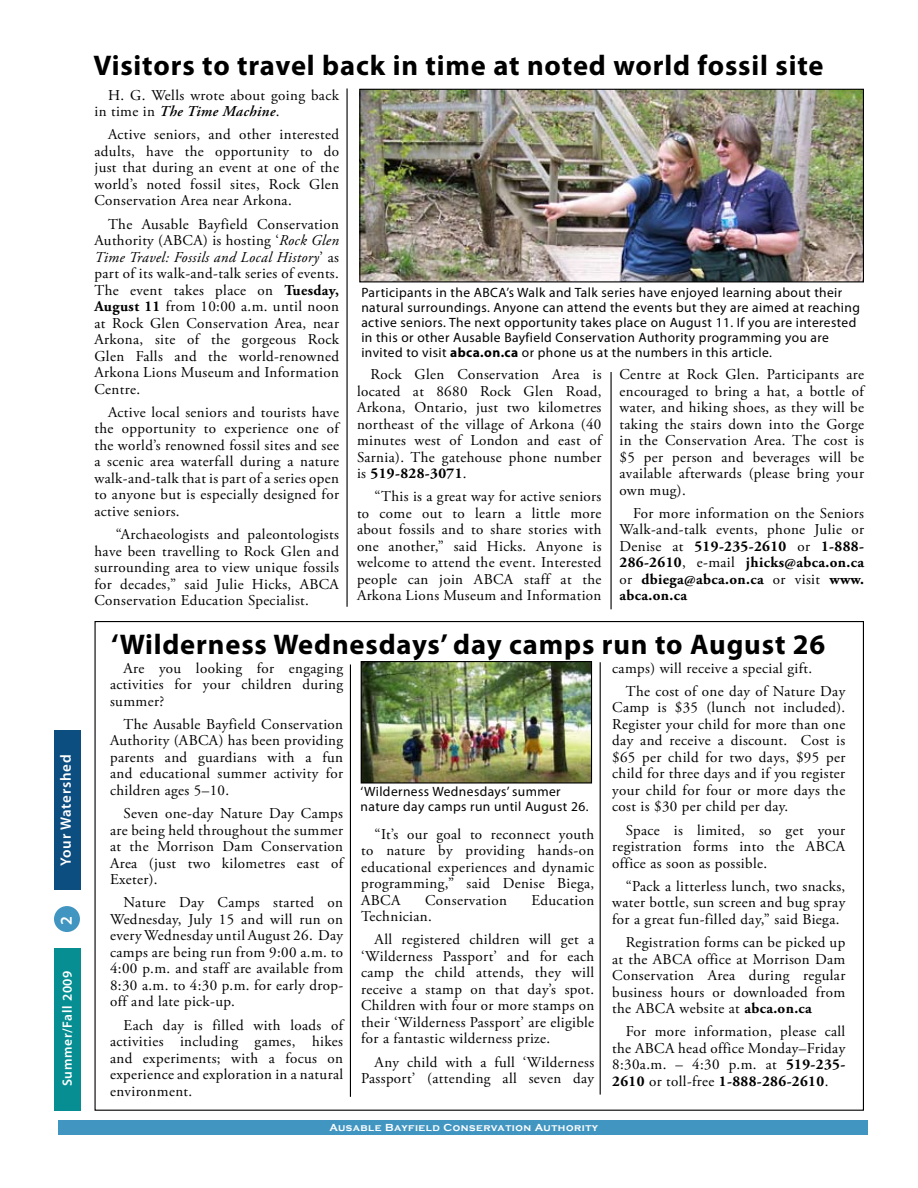
<style>
.page{position:relative;width:918px;height:1188px;background:#fff}
.page>*{position:absolute;margin:0;border:0;box-sizing:border-box;transform-origin:0 0}
.t1{font:700 28.5px "Myriad Pro";letter-spacing:.03em;color:#000}
.t2{font:600 16.5px "Myriad Pro";color:#fff}
.t3{font:15px/16.5px "Adobe Garamond Pro";letter-spacing:.025em;color:#000;text-align:justify}
.t4{font:600 15px "Myriad Pro";letter-spacing:.05em;color:#fff}
.t5{font:13.5px/15px "Myriad Pro";letter-spacing:.03em;color:#000}
.t6{font:600 13.5px "Myriad Pro";letter-spacing:.05em;color:#fff}
.t7{font:700 10.5px "Copperplate Gothic";letter-spacing:.05em;color:#fff}
.s1{font-weight:600;font-style:italic}
.s2{font-style:italic}
.s3{font-weight:700}
</style>
<div class="page">
<div style="left:54px;top:948px;width:27px;height:162px;background:#068e92"></div>
<div style="left:54px;top:906px;width:26px;height:26px;background:#4195c1;border-radius:50%"></div>
<div style="left:54px;top:730px;width:27px;height:160px;background:#0d4e81"></div>
<div style="left:58px;top:1121px;width:810px;height:14px;background:#4195c1"></div>
<img style="left:361px;top:91px;width:501px;height:189px">
<div style="left:359px;top:89px;width:505px;height:193px;border:1px solid #000"></div>
<img style="left:363px;top:663px;width:227px;height:119px">
<div style="left:361px;top:661px;width:231px;height:123px;border:1px solid #000"></div>
<hr style="left:346px;top:88px;width:2px;height:519px;background:#000">
<hr style="left:610px;top:372px;width:2px;height:237px;background:#000">
<hr style="left:350px;top:664px;width:1px;height:433px;background:#000">
<hr style="left:600px;top:662px;width:1px;height:433px;background:#000">
<p class="t4" style="left:56px;top:866px;width:113px;rotate:-90deg">Your Watershed</p>
<p class="t2" style="left:56px;top:925px;width:10px;rotate:-90deg">2</p>
<p class="t6" style="left:59px;top:1086px;width:117px;rotate:-90deg">Summer/Fall 2009</p>
<h1 class="t1" style="left:93px;top:47px;width:732px">Visitors to travel back in time at noted world fossil site</h1>
<p class="t3" style="left:94px;top:87px;width:246px;text-indent:14px">H. G. Wells wrote about going back in time in <span class="s1">The Time Machine</span>.</p>
<p class="t3" style="left:94px;top:127px;width:246px;text-indent:14px">Active seniors, and other interested adults, have the opportunity to do just that during an event at one of the world’s noted fossil sites, Rock Glen Conservation Area near Arkona.</p>
<p class="t3" style="left:94px;top:216px;width:246px;text-indent:14px">The Ausable Bayfield Conservation Authority (ABCA) is hosting ‘<span class="s2">Rock Glen Time Travel: Fossils and Local History</span>’ as part of its walk-and-talk series of events.<br>The event takes place on <span class="s3">Tuesday, August 11</span> from 10:00 a.m. until noon at Rock Glen Conservation Area, near Arkona, site of the gorgeous Rock Glen Falls and the world-renowned Arkona Lions Museum and Information Centre.</p>
<p class="t3" style="left:94px;top:404px;width:246px;text-indent:14px">Active local seniors and tourists have the opportunity to experience one of the world’s renowned fossil sites and see a scenic area waterfall during a nature walk-and-talk that is part of a series open to anyone but is especially designed for active seniors.</p>
<p class="t3" style="left:94px;top:527px;width:246px;text-indent:21px">“Archaeologists and paleontologists have been travelling to Rock Glen and surrounding area to view unique fossils for decades,” said Julie Hicks, ABCA Conservation Education Specialist.</p>
<p class="t5" style="left:361px;top:285px;width:500px">Participants in the ABCA’s Walk and Talk series have enjoyed learning about their natural surroundings. Anyone can attend the events but they are aimed at reaching active seniors. The next opportunity takes place on August 11. If you are interested in this or other Ausable Bayfield Conservation Authority programming you are invited to visit <span class="s3">abca.on.ca</span> or phone us at the numbers in this article.</p>
<p class="t3" style="left:357px;top:367px;width:246px;text-indent:14px">Rock Glen Conservation Area is located at 8680 Rock Glen Road, Arkona, Ontario, just two kilometres northeast of the village of Arkona (40 minutes west of London and east of Sarnia). The gatehouse phone number is <span class="s3">519-828-3071</span>.</p>
<p class="t3" style="left:357px;top:489px;width:246px;text-indent:18px">“This is a great way for active seniors to come out to learn a little more about fossils and to share stories with one another,” said Hicks. Anyone is welcome to attend the event. Interested people can join ABCA staff at the Arkona Lions Museum and Information</p>
<p class="t3" style="left:620px;top:367px;width:246px">Centre at Rock Glen. Participants are encouraged to bring a hat, a bottle of water, and hiking shoes, as they will be taking the stairs down into the Gorge in the Conservation Area. The cost is $5 per person and beverages will be available afterwards (please bring your own mug).</p>
<p class="t3" style="left:620px;top:506px;width:246px;text-indent:14px">For more information on the Seniors Walk-and-talk events, phone Julie or Denise at <span class="s3">519-235-2610</span> or <span class="s3">1-888- 286-2610</span>, e-mail <span class="s3">jhicks@abca.on.ca </span>or <span class="s3">dbiega@abca.on.ca</span> or visit <span class="s3">www. abca.on.ca</span></p>
<h1 class="t1" style="left:111px;top:626px;width:716px">‘Wilderness Wednesdays’ day camps run to August 26</h1>
<p class="t3" style="left:110px;top:660px;width:235px;text-indent:14px">Are you looking for engaging activities for your children during summer?</p>
<p class="t3" style="left:110px;top:717px;width:235px;text-indent:14px">The Ausable Bayfield Conservation Authority (ABCA) has been providing parents and guardians with a fun and educational summer activity for children ages 5–10.</p>
<p class="t3" style="left:110px;top:806px;width:235px;text-indent:14px">Seven one-day Nature Day Camps are being held throughout the summer at the Morrison Dam Conservation Area (just two kilometres east of Exeter).</p>
<p class="t3" style="left:110px;top:895px;width:235px;text-indent:14px">Nature Day Camps started on Wednesday, July 15 and will run on every Wednesday until August 26. Day camps are being run from 9:00 a.m. to 4:00 p.m. and staff are available from 8:30 a.m. to 4:30 p.m. for early drop&shy;off and late pick-up.</p>
<p class="t3" style="left:110px;top:1017px;width:235px;text-indent:14px">Each day is filled with loads of activities including games, hikes and experiments; with a focus on experience and exploration in a natural environment.</p>
<p class="t3" style="left:626px;top:657px;width:221px;line-height:23.2px;text-indent:-14px">camps) will receive a special gift.<br>The cost of one day of Nature Day</p>
<p class="t3" style="left:612px;top:700px;width:235px">Camp is $35 (lunch not included).<br>Register your child for more than one day and receive a discount. Cost is $65 per child for two days, $95 per child for three days and if you register your child for four or more days the cost is $30 per child per day.</p>
<p class="t3" style="left:612px;top:822px;width:235px;text-indent:14px">Space is limited, so get your registration forms into the ABCA office as soon as possible.</p>
<p class="t3" style="left:612px;top:879px;width:235px;text-indent:14px">“Pack a litterless lunch, two snacks, water bottle, sun screen and bug spray for a great fun-filled day,” said Biega.</p>
<p class="t3" style="left:612px;top:935px;width:235px;text-indent:14px">Registration forms can be picked up at the ABCA office at Morrison Dam Conservation Area during regular business hours or downloaded from the ABCA website at <span class="s3">abca.on.ca</span></p>
<p class="t3" style="left:612px;top:1024px;width:235px;text-indent:14px">For more information, please call the ABCA head office Monday–Friday 8:30a.m. – 4:30 p.m. at <span class="s3">519-235- 2610</span> or toll-free <span class="s3">1-888-286-2610</span>.</p>
<p class="t5" style="left:361px;top:784px;width:229px">‘Wilderness Wednesdays’ summer nature day camps run until August 26.</p>
<p class="t3" style="left:361px;top:826px;width:235px;text-indent:14px">“It’s our goal to reconnect youth to nature by providing hands-on educational experiences and dynamic programming,” said Denise Biega, ABCA</p>
<p class="t3" style="left:425px;top:892px;width:83px">Conservation</p>
<p class="t3" style="left:532px;top:892px;width:64px">Education</p>
<p class="t3" style="left:375px;top:905px;width:221px;line-height:23.2px;text-indent:-14px">Technician.<br>All registered children will get a</p>
<p class="t3" style="left:361px;top:948px;width:235px">‘Wilderness Passport’ and for each camp the child attends, they will receive a stamp on that day’s spot.<br>Children with four or more stamps on their ‘Wilderness Passport’ are eligible for a fantastic wilderness prize.</p>
<p class="t3" style="left:361px;top:1054px;width:235px;text-align:right">Any child with a full ‘Wilderness<br>Passport’ (attending all seven day</p>
<p class="t7" style="left:329px;top:1121px;width:270px">Ausable Bayfield Conservation Authority</p>
</div>
